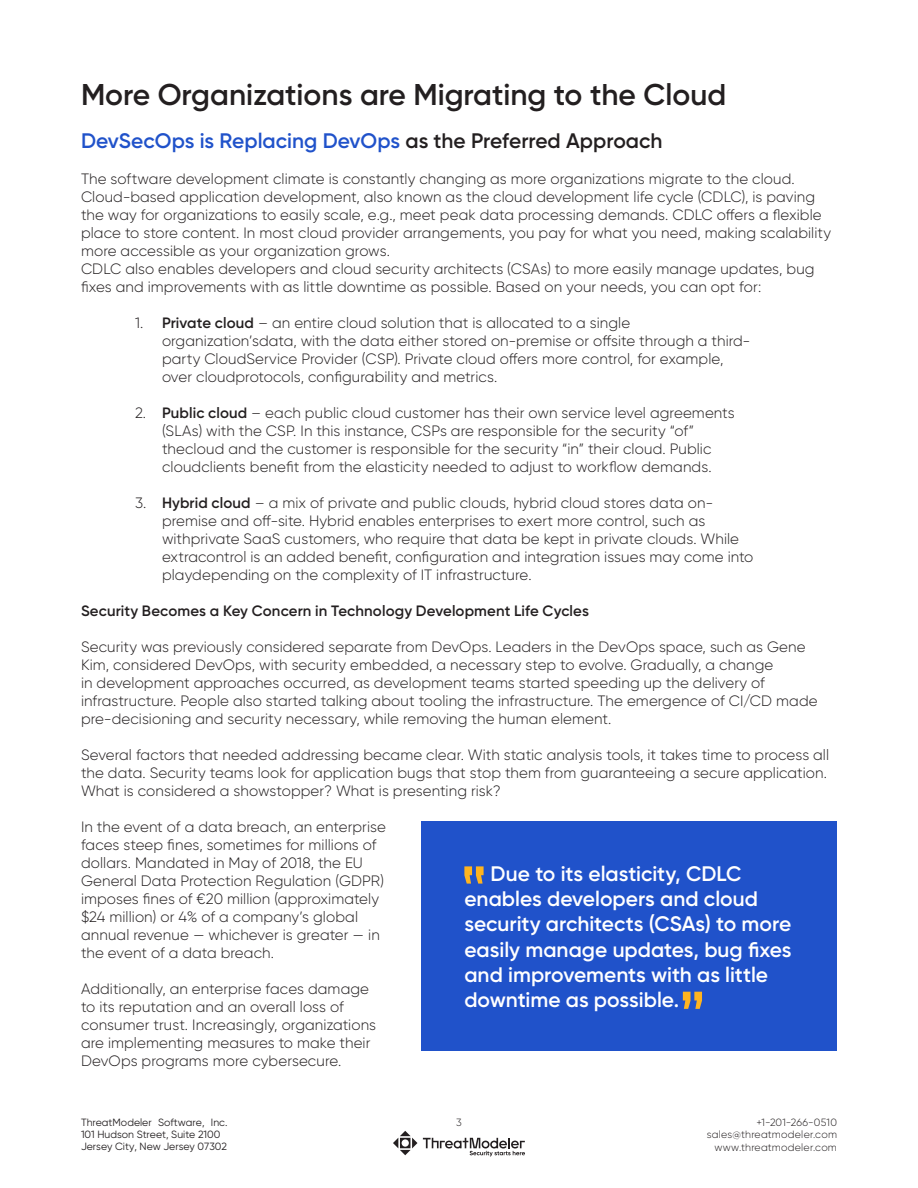
<style>
.page{position:relative;width:918px;height:1188px;background:#fff}
.page>*{position:absolute;margin:0;border:0;box-sizing:border-box;transform-origin:0 0}
.Header_1{font:600 30px "Gilroy";color:#231f20}
.Text_10pt{font:600 21px/25.2px "Gilroy";color:#fff}
.Header_2{font:600 21px "Gilroy";color:#2052ca}
.Text_10pt-2{font:300 15px/18px "Gilroy";letter-spacing:.005em;color:#231f20}
.Text_10pt_Bold{font:600 15px "Gilroy";letter-spacing:.01em;color:#231f20}
.Footer_Left{font:10.5px/12.1px "Gilroy";color:#231f20}
.Footer_Right{font:300 10.5px "Gilroy";letter-spacing:.02em;color:#231f20}
.Footer_Center{font:300 10.5px "Gilroy";color:#231f20}
.s1{color:#231f20}
.s2{font-weight:600}
</style>
<div class="page">
<svg style="left:393px;top:1131px;width:24px;height:24px"></svg>
<svg style="left:423px;top:1138px;width:102px;height:18px"></svg>
<div style="left:421px;top:821px;width:416px;height:229px;background:#2052ca"></div>
<svg style="left:464px;top:866px;width:20px;height:18px"></svg>
<svg style="left:683px;top:992px;width:19px;height:17px"></svg>
<p class="Header_1" style="left:81px;top:76px;width:647px">More Organizations are Migrating to the Cloud</p>
<p class="Header_2" style="left:81px;top:128px;width:583px">DevSecOps is Replacing DevOps <span class="s1">as the Preferred Approach</span></p>
<p class="Text_10pt-2" style="left:81px;top:170px;width:752px">The software development climate is constantly changing as more organizations migrate to the cloud.<br>Cloud-based application development, also known as the cloud development life cycle (CDLC), is paving the way for organizations to easily scale, e.g., meet peak data processing demands. CDLC offers a flexible place to store content. In most cloud provider arrangements, you pay for what you need, making scalability more accessible as your organization grows.</p>
<p class="Text_10pt-2" style="left:81px;top:260px;width:735px">CDLC also enables developers and cloud security architects (CSAs) to more easily manage updates, bug fixes and improvements with as little downtime as possible. Based on your needs, you can opt for:</p>
<p class="Text_10pt-2" style="left:162px;top:314px;width:590px;text-indent:-27px">1. <span class="s2">Private cloud</span> – an entire cloud solution that is allocated to a single organization’sdata, with the data either stored on-premise or offsite through a third&shy;party CloudService Provider (CSP). Private cloud offers more control, for example, over cloudprotocols, configurability and metrics.</p>
<p class="Text_10pt-2" style="left:162px;top:404px;width:574px;text-indent:-27px">2. <span class="s2">Public cloud</span> – each public cloud customer has their own service level agreements (SLAs) with the CSP. In this instance, CSPs are responsible for the security “of” thecloud and the customer is responsible for the security “in” their cloud. Public cloudclients benefit from the elasticity needed to adjust to workflow demands.</p>
<p class="Text_10pt-2" style="left:162px;top:494px;width:593px;text-indent:-27px">3. <span class="s2">Hybrid cloud</span> – a mix of private and public clouds, hybrid cloud stores data on&shy;premise and off-site. Hybrid enables enterprises to exert more control, such as withprivate SaaS customers, who require that data be kept in private clouds. While extracontrol is an added benefit, configuration and integration issues may come into playdepending on the complexity of IT infrastructure.</p>
<p class="Text_10pt_Bold" style="left:81px;top:602px;width:509px">Security Becomes a Key Concern in Technology Development Life Cycles</p>
<p class="Text_10pt-2" style="left:81px;top:638px;width:738px">Security was previously considered separate from DevOps. Leaders in the DevOps space, such as Gene Kim, considered DevOps, with security embedded, a necessary step to evolve. Gradually, a change<br>in development approaches occurred, as development teams started speeding up the delivery of infrastructure. People also started talking about tooling the infrastructure. The emergence of CI/CD made pre-decisioning and security necessary, while removing the human element.</p>
<p class="Text_10pt-2" style="left:81px;top:746px;width:750px">Several factors that needed addressing became clear. With static analysis tools, it takes time to process all the data. Security teams look for application bugs that stop them from guaranteeing a secure application.<br>What is considered a showstopper? What is presenting risk?</p>
<p class="Text_10pt-2" style="left:81px;top:818px;width:306px">In the event of a data breach, an enterprise faces steep fines, sometimes for millions of dollars. Mandated in May of 2018, the EU General Data Protection Regulation (GDPR) imposes fines of €20 million (approximately $24 million) or 4% of a company’s global annual revenue — whichever is greater — in the event of a data breach.</p>
<p class="Text_10pt-2" style="left:81px;top:980px;width:297px">Additionally, an enterprise faces damage to its reputation and an overall loss of consumer trust. Increasingly, organizations are implementing measures to make their DevOps programs more cybersecure.</p>
<p class="Text_10pt" style="left:464px;top:861px;width:329px;text-indent:26px">Due to its elasticity, CDLC enables developers and cloud security architects (CSAs) to more easily manage updates, bug fixes and improvements with as little downtime as possible.</p>
<p class="Footer_Left" style="left:81px;top:1116px;width:148px">ThreatModeler Software, Inc.<br>101 Hudson Street, Suite 2100<br>Jersey City, New Jersey 07302</p>
<p class="Footer_Center" style="left:456px;top:1116px;width:7px">3</p>
<p class="Footer_Right" style="left:756px;top:1116px;width:82px">+1-201-266-0510</p>
<p class="Footer_Right" style="left:707px;top:1128px;width:132px">sales@threatmodeler.com</p>
<p class="Footer_Right" style="left:714px;top:1141px;width:124px">www.threatmodeler.com</p>
</div>
